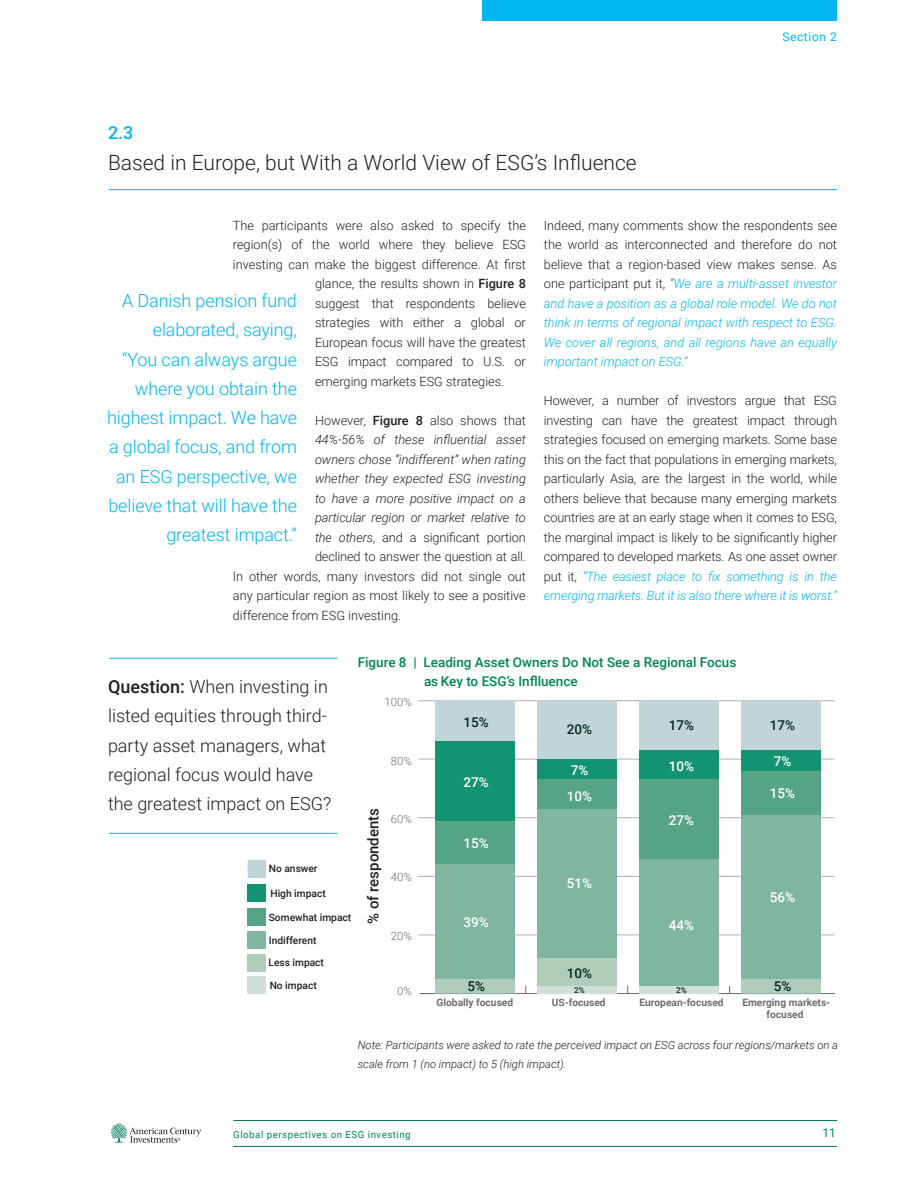
<style>
.page{position:relative;width:918px;height:1188px;background:#fff}
.page>*{position:absolute;margin:0;border:0;box-sizing:border-box;transform-origin:0 0}
.t1{font:300 21px "Roboto";color:#231f20}
.pull-quote{font:300 18px/29.2px "Roboto";letter-spacing:-.005em;color:#00b6ef;text-align:right}
.Question_body{font:300 18px/29.2px "Roboto";color:#231f20}
.Section{font:500 18px "Roboto";color:#00b6ef}
.t2{font:500 15px "Roboto";color:#231f20}
.Figure_____title{font:500 13.5px/18.6px "Roboto";color:#008553}
.t3{font:500 13.5px "Roboto";color:#fff}
.t4{font:500 13.5px "Roboto";color:#022a1d}
.Body_Copy{font:300 12.75px/19.5px "Roboto";color:#231f20;text-align:justify}
.Body_Copy-2{font:italic 300 12.75px/19.5px "Roboto";color:#00b6ef;text-align:justify}
.Body_Copy-3{font:italic 300 12.75px "Roboto";color:#231f20}
.Section_Identifier{font:12px "Roboto";letter-spacing:.05em;color:#00b6ef}
.t5{font:12px "Roboto";color:#008553}
.t6{font:300 11.4px "Roboto";color:#6c6d70}
.footnote{font:italic 300 11.25px/19.5px "Roboto";color:#231f20}
.t7{font:700 10.2px/12.3px "Roboto";color:#6c6d70;text-align:center}
.t8{font:500 10.2px/22.4px "Roboto";color:#231f20}
.t9{font:9.75px "Roboto";letter-spacing:.05em;color:#008553}
.t10{font:500 8.1px "Roboto";color:#022a1d}
.s1{font-weight:500}
.s2{font-style:italic}
.s3{font-style:normal;color:#231f20}
.s4{color:#008553}
.s5{font-style:italic;color:#00b6ef}
</style>
<div class="page">
<hr style="left:109px;top:189px;width:728px;height:1px;background:#00b6ef">
<hr style="left:418px;top:935px;width:416px;height:1px;background:#b2b3b7">
<hr style="left:418px;top:876px;width:416px;height:1px;background:#b2b3b7">
<hr style="left:418px;top:817px;width:416px;height:1px;background:#b2b3b7">
<hr style="left:418px;top:759px;width:416px;height:1px;background:#b2b3b7">
<hr style="left:418px;top:701px;width:416px;height:1px;background:#b2b3b7">
<hr style="left:421px;top:993px;width:414px;height:1px;background:#6c6d70">
<div style="left:248px;top:860px;width:18px;height:18px;background:#c1d5d8"></div>
<div style="left:435px;top:701px;width:80px;height:41px;background:#c1d5d8"></div>
<div style="left:537px;top:701px;width:80px;height:58px;background:#c1d5d8"></div>
<div style="left:639px;top:701px;width:80px;height:50px;background:#c1d5d8"></div>
<div style="left:741px;top:701px;width:79px;height:50px;background:#c1d5d8"></div>
<div style="left:248px;top:884px;width:18px;height:18px;background:#139470"></div>
<div style="left:435px;top:742px;width:80px;height:79px;background:#139470"></div>
<div style="left:537px;top:759px;width:80px;height:21px;background:#139470"></div>
<div style="left:639px;top:751px;width:80px;height:29px;background:#139470"></div>
<div style="left:741px;top:751px;width:79px;height:20px;background:#139470"></div>
<div style="left:248px;top:908px;width:18px;height:18px;background:#56a486"></div>
<div style="left:435px;top:821px;width:80px;height:44px;background:#56a486"></div>
<div style="left:537px;top:780px;width:80px;height:29px;background:#56a486"></div>
<div style="left:639px;top:780px;width:80px;height:79px;background:#56a486"></div>
<div style="left:741px;top:771px;width:79px;height:44px;background:#56a486"></div>
<div style="left:248px;top:931px;width:18px;height:18px;background:#80b69f"></div>
<div style="left:435px;top:865px;width:80px;height:114px;background:#80b69f"></div>
<div style="left:537px;top:809px;width:80px;height:149px;background:#80b69f"></div>
<div style="left:639px;top:859px;width:80px;height:129px;background:#80b69f"></div>
<div style="left:741px;top:815px;width:79px;height:164px;background:#80b69f"></div>
<div style="left:248px;top:954px;width:18px;height:17px;background:#b0cdbb"></div>
<div style="left:435px;top:979px;width:80px;height:15px;background:#b0cdbb"></div>
<div style="left:537px;top:958px;width:79px;height:30px;background:#b0cdbb"></div>
<div style="left:741px;top:979px;width:79px;height:15px;background:#b0cdbb"></div>
<div style="left:248px;top:976px;width:18px;height:18px;background:#d0e0d7"></div>
<div style="left:537px;top:986px;width:79px;height:8px;background:#d0e0d7"></div>
<div style="left:639px;top:986px;width:79px;height:8px;background:#d0e0d7"></div>
<hr style="left:109px;top:658px;width:228px;height:1px;background:#00b6ef">
<hr style="left:109px;top:833px;width:228px;height:1px;background:#00b6ef">
<svg style="left:111px;top:1123px;width:90px;height:20px"></svg>
<hr style="left:233px;top:1146px;width:604px;height:1px;background:#008553">
<hr style="left:233px;top:1120px;width:604px;height:1px;background:#008553">
<div style="left:483px;top:0;width:354px;height:21px;background:#00b6ef"></div>
<p class="Section" style="left:108px;top:120px;width:27px">2.3</p>
<p class="t1" style="left:108px;top:148px;width:530px">Based in Europe, but With a World View of ESG’s Influence</p>
<p class="Section_Identifier" style="left:782px;top:29px;width:56px">Section 2</p>
<p class="Body_Copy" style="left:233px;top:215px;width:295px">The participants were also asked to specify the</p>
<p class="Body_Copy" style="left:233px;top:234px;width:295px">region(s) of the world where they believe ESG</p>
<p class="Body_Copy" style="left:233px;top:254px;width:295px">investing can make the biggest difference. At first</p>
<p class="Body_Copy" style="left:315px;top:273px;width:212px">glance, the results shown in <span class="s1">Figure 8</span></p>
<p class="Body_Copy" style="left:315px;top:293px;width:212px">suggest that respondents believe</p>
<p class="Body_Copy" style="left:315px;top:312px;width:212px">strategies with either a global or</p>
<p class="Body_Copy" style="left:315px;top:332px;width:212px">European focus will have the greatest</p>
<p class="Body_Copy" style="left:315px;top:351px;width:212px">ESG impact compared to U.S. or</p>
<p class="Body_Copy" style="left:315px;top:371px;width:191px">emerging markets ESG strategies.</p>
<p class="Body_Copy" style="left:315px;top:410px;width:212px">However, <span class="s1">Figure 8</span> also shows that</p>
<p class="Body_Copy-3" style="left:315px;top:431px;width:212px">44%-56% of these influential asset</p>
<p class="Body_Copy-3" style="left:315px;top:450px;width:212px">owners chose “indifferent” when rating</p>
<p class="Body_Copy-3" style="left:315px;top:470px;width:212px">whether they expected ESG investing</p>
<p class="Body_Copy-3" style="left:315px;top:489px;width:212px">to have a more positive impact on a</p>
<p class="Body_Copy-3" style="left:315px;top:509px;width:212px">particular region or market relative to</p>
<p class="Body_Copy" style="left:315px;top:527px;width:212px"><span class="s2">the others</span>, and a significant portion</p>
<p class="Body_Copy" style="left:315px;top:546px;width:212px">declined to answer the question at all.</p>
<p class="Body_Copy" style="left:233px;top:566px;width:295px">In other words, many investors did not single out</p>
<p class="Body_Copy" style="left:233px;top:585px;width:295px">any particular region as most likely to see a positive</p>
<p class="Body_Copy" style="left:233px;top:605px;width:170px">difference from ESG investing.</p>
<p class="pull-quote" style="left:107px;top:285px;width:191px">A Danish pension fund elaborated, saying,<br>“You can always argue where you obtain the highest impact. We have a global focus, and from an ESG perspective, we believe that will have the greatest impact.”</p>
<p class="Body_Copy-2" style="left:544px;top:215px;width:295px"><span class="s3">Indeed, many comments show the respondents see the world as interconnected and therefore do not believe that a region-based view makes sense. As one participant put it,</span> <span class="s4">“</span>We are a multi-asset investor and have a position as a global role model. We do not think in terms of regional impact with respect to ESG.<br>We cover all regions, and all regions have an equally important impact on ESG.”</p>
<p class="Body_Copy" style="left:544px;top:390px;width:295px">However, a number of investors argue that ESG investing can have the greatest impact through strategies focused on emerging markets. Some base this on the fact that populations in emerging markets, particularly Asia, are the largest in the world, while others believe that because many emerging markets countries are at an early stage when it comes to ESG, the marginal impact is likely to be significantly higher compared to developed markets. As one asset owner put it, <span class="s5">“The easiest place to fix something is in the emerging markets. But it is also there where it is worst.”</span></p>
<p class="Figure_____title" style="left:424px;top:653px;width:314px;text-indent:-66px">Figure 8 | Leading Asset Owners Do Not See a Regional Focus as Key to ESG’s Inflluence</p>
<p class="Question_body" style="left:108px;top:671px;width:225px"><span class="s1">Question:</span> When investing in listed equities through third&shy;party asset managers, what regional focus would have the greatest impact on ESG?</p>
<p class="t6" style="left:385px;top:694px;width:29px">100%</p>
<p class="t4" style="left:464px;top:713px;width:27px">15%</p>
<p class="t4" style="left:669px;top:716px;width:27px">17%</p>
<p class="t3" style="left:669px;top:757px;width:27px">10%</p>
<p class="t4" style="left:770px;top:716px;width:27px">17%</p>
<p class="t3" style="left:774px;top:752px;width:19px">7%</p>
<p class="t4" style="left:567px;top:720px;width:27px">20%</p>
<p class="t3" style="left:571px;top:761px;width:19px">7%</p>
<p class="t6" style="left:391px;top:753px;width:23px">80%</p>
<p class="t3" style="left:464px;top:773px;width:27px">27%</p>
<p class="t3" style="left:770px;top:784px;width:27px">15%</p>
<p class="t3" style="left:567px;top:786px;width:27px">10%</p>
<p class="t2" style="left:363px;top:924px;width:118px;rotate:-90deg">% of respondents</p>
<p class="t6" style="left:391px;top:811px;width:23px">60%</p>
<p class="t3" style="left:669px;top:811px;width:27px">27%</p>
<p class="t3" style="left:464px;top:833px;width:27px">15%</p>
<p class="t8" style="left:269px;top:857px;width:50px">No answer</p>
<p class="t8" style="left:270px;top:882px;width:57px">High impact</p>
<p class="t8" style="left:269px;top:906px;width:84px">Somewhat impact</p>
<p class="t8" style="left:269px;top:929px;width:57px">Indifferent<br>Less impact<br>No impact</p>
<p class="t6" style="left:391px;top:869px;width:23px">40%</p>
<p class="t3" style="left:567px;top:874px;width:27px">51%</p>
<p class="t3" style="left:770px;top:887px;width:27px">56%</p>
<p class="t3" style="left:464px;top:912px;width:27px">39%</p>
<p class="t3" style="left:669px;top:916px;width:27px">44%</p>
<p class="t6" style="left:391px;top:928px;width:23px">20%</p>
<p class="t4" style="left:567px;top:964px;width:27px">10%</p>
<p class="t4" style="left:467px;top:977px;width:19px">5%</p>
<p class="t4" style="left:774px;top:977px;width:19px">5%</p>
<p class="t6" style="left:397px;top:983px;width:16px">0%</p>
<p class="t10" style="left:574px;top:985px;width:12px">2%</p>
<p class="t10" style="left:676px;top:985px;width:12px">2%</p>
<p class="t7" style="left:437px;top:996px;width:78px">Globally focused</p>
<p class="t7" style="left:552px;top:996px;width:55px">US-focused</p>
<p class="t7" style="left:640px;top:996px;width:85px">European-focused</p>
<p class="t7" style="left:742px;top:996px;width:89px">Emerging markets&shy;focused</p>
<p class="footnote" style="left:358px;top:1034px;width:482px">Note: Participants were asked to rate the perceived impact on ESG across four regions/markets on a scale from 1 (no impact) to 5 (high impact).</p>
<p class="t9" style="left:233px;top:1127px;width:179px">Global perspectives on ESG investing</p>
<p class="t5" style="left:822px;top:1124px;width:15px">11</p>
</div>
